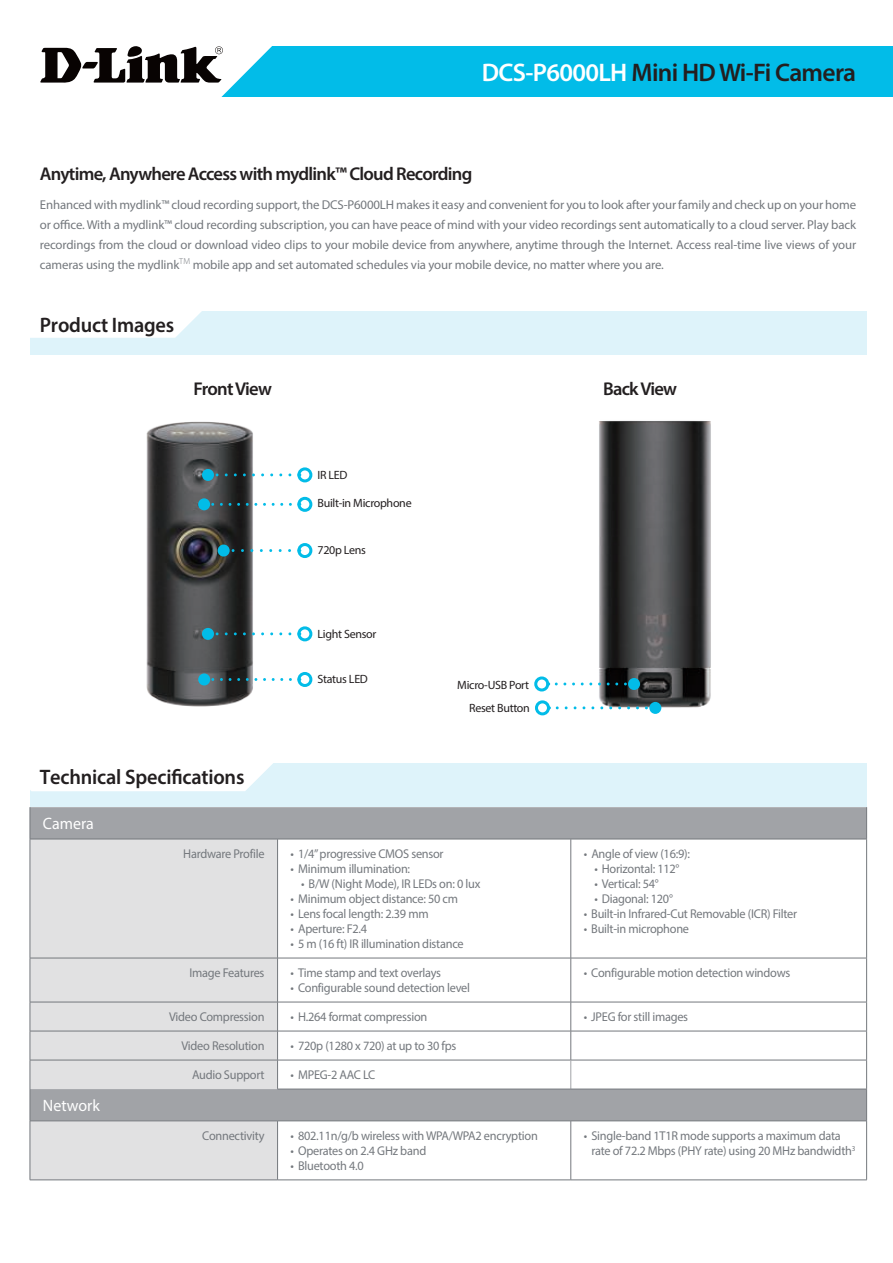
<style>
.page{position:relative;width:893px;height:1263px;background:#fff}
.page>*{position:absolute;margin:0;border:0;box-sizing:border-box;transform-origin:0 0}
.t1{font:600 25.5px "Myriad Pro";letter-spacing:-.025em;color:#231f20}
.t2{font:600 21px "Myriad Pro";letter-spacing:-.01em;color:#231f20}
.t3{font:600 18.6px "Myriad Pro";letter-spacing:-.04em;color:#231f20}
.t4{font:16.5px "Myriad Pro";color:#fff}
.t5{font:12.9px/20px "Myriad Pro";letter-spacing:-.01em;color:#74787d;text-align:justify}
.t6{font:12.75px/15px "Myriad Pro";letter-spacing:-.02em;color:#74787d}
.t7{font:12px/23.9px "Myriad Pro";letter-spacing:-.025em;color:#231f20;text-align:right}
.s1{color:#fff}
</style>
<div class="page">
<div style="left:210px;top:46px;width:683px;height:51px;background:#02bce8"></div>
<svg style="left:40px;top:46px;width:232px;height:51px;fill:#fff"></svg>
<svg style="left:40px;top:46px;width:183px;height:36px"></svg>
<img style="left:146px;top:421px;width:119px;height:286px">
<svg style="left:217px;top:473px;width:75px;height:3px"></svg>
<div style="left:202px;top:469px;width:12px;height:12px;background:#02bce8;border-radius:50%"></div>
<div style="left:297px;top:467px;width:15px;height:15px;border:3px solid #02bce8;border-radius:50%"></div>
<svg style="left:213px;top:503px;width:79px;height:3px"></svg>
<div style="left:198px;top:498px;width:12px;height:12px;background:#02bce8;border-radius:50%"></div>
<div style="left:297px;top:497px;width:15px;height:15px;border:3px solid #02bce8;border-radius:50%"></div>
<svg style="left:233px;top:549px;width:58px;height:3px"></svg>
<div style="left:218px;top:544px;width:12px;height:12px;background:#02bce8;border-radius:50%"></div>
<div style="left:297px;top:543px;width:15px;height:15px;border:3px solid #02bce8;border-radius:50%"></div>
<svg style="left:217px;top:632px;width:75px;height:3px"></svg>
<div style="left:202px;top:628px;width:12px;height:12px;background:#02bce8;border-radius:50%"></div>
<div style="left:297px;top:626px;width:15px;height:15px;border:3px solid #02bce8;border-radius:50%"></div>
<svg style="left:213px;top:678px;width:79px;height:3px"></svg>
<div style="left:198px;top:673px;width:12px;height:12px;background:#02bce8;border-radius:50%"></div>
<div style="left:297px;top:672px;width:15px;height:15px;border:3px solid #02bce8;border-radius:50%"></div>
<img style="left:590px;top:420px;width:121px;height:294px">
<svg style="left:549px;top:682px;width:76px;height:3px"></svg>
<div style="left:628px;top:678px;width:12px;height:12px;background:#02bce8;border-radius:50%"></div>
<div style="left:534px;top:676px;width:15px;height:15px;border:3px solid #02bce8;border-radius:50%"></div>
<svg style="left:550px;top:706px;width:96px;height:3px"></svg>
<div style="left:649px;top:702px;width:12px;height:12px;background:#02bce8;border-radius:50%"></div>
<div style="left:535px;top:700px;width:15px;height:15px;border:3px solid #02bce8;border-radius:50%"></div>
<div style="left:30px;top:763px;width:837px;height:44px;background:#def3fa"></div>
<div style="left:30px;top:763px;width:243px;height:28px;background:#fff"></div>
<div style="left:30px;top:311px;width:837px;height:44px;background:#def3fa"></div>
<svg style="left:30px;top:311px;width:172px;height:27px;background:#fcfdfe"></svg>
<svg style="left:31px;top:807px;width:835px;height:313px"></svg>
<svg style="left:31px;top:840px;width:247px;height:339px;background:#dadadb"></svg>
<hr style="left:866px;top:807px;width:1px;height:32px;background:#74787d">
<hr style="left:866px;top:1089px;width:1px;height:32px;background:#74787d">
<hr style="left:30px;top:807px;width:1px;height:32px;background:#74787d">
<hr style="left:30px;top:839px;width:248px;height:1px;background:#74787d">
<hr style="left:278px;top:839px;width:293px;height:1px;background:#74787d">
<hr style="left:571px;top:839px;width:296px;height:1px;background:#74787d">
<hr style="left:571px;top:1179px;width:296px;height:1px;background:#74787d">
<hr style="left:278px;top:1179px;width:293px;height:1px;background:#74787d">
<hr style="left:30px;top:1179px;width:248px;height:1px;background:#74787d">
<hr style="left:30px;top:1031px;width:248px;height:1px;background:#74787d">
<hr style="left:30px;top:1060px;width:248px;height:1px;background:#74787d">
<hr style="left:277px;top:839px;width:1px;height:119px;background:#74787d">
<hr style="left:571px;top:839px;width:1px;height:119px;background:#74787d">
<hr style="left:278px;top:1031px;width:293px;height:1px;background:#74787d">
<hr style="left:571px;top:1031px;width:296px;height:1px;background:#74787d">
<hr style="left:278px;top:1060px;width:293px;height:1px;background:#74787d">
<hr style="left:571px;top:1121px;width:1px;height:59px;background:#74787d">
<hr style="left:571px;top:1060px;width:296px;height:1px;background:#74787d">
<hr style="left:278px;top:1120px;width:293px;height:1px;background:#74787d">
<hr style="left:277px;top:1121px;width:1px;height:59px;background:#74787d">
<hr style="left:571px;top:1120px;width:296px;height:1px;background:#74787d">
<hr style="left:866px;top:1121px;width:1px;height:59px;background:#74787d">
<hr style="left:30px;top:1089px;width:1px;height:32px;background:#74787d">
<hr style="left:278px;top:1002px;width:293px;height:1px;background:#74787d">
<hr style="left:30px;top:839px;width:1px;height:119px;background:#74787d">
<hr style="left:30px;top:958px;width:1px;height:44px;background:#74787d">
<svg style="left:30px;top:1003px;width:1px;height:86px"></svg>
<hr style="left:30px;top:1121px;width:1px;height:59px;background:#74787d">
<hr style="left:866px;top:839px;width:1px;height:119px;background:#74787d">
<hr style="left:866px;top:958px;width:1px;height:44px;background:#74787d">
<hr style="left:571px;top:1002px;width:296px;height:1px;background:#74787d">
<svg style="left:866px;top:1002px;width:1px;height:87px"></svg>
<hr style="left:30px;top:1002px;width:248px;height:1px;background:#74787d">
<hr style="left:277px;top:1089px;width:294px;height:1px;background:#74787d">
<hr style="left:571px;top:1089px;width:296px;height:1px;background:#74787d">
<hr style="left:30px;top:1120px;width:248px;height:1px;background:#74787d">
<hr style="left:277px;top:958px;width:1px;height:44px;background:#74787d">
<hr style="left:571px;top:958px;width:1px;height:44px;background:#74787d">
<svg style="left:571px;top:1002px;width:1px;height:87px"></svg>
<svg style="left:277px;top:1002px;width:1px;height:87px"></svg>
<hr style="left:30px;top:958px;width:248px;height:1px;background:#74787d">
<hr style="left:278px;top:958px;width:293px;height:1px;background:#74787d">
<hr style="left:571px;top:958px;width:296px;height:1px;background:#74787d">
<h1 class="t1" style="left:482px;top:62px;width:376px"><span class="s1">DCS-P6000LH</span> Mini HD Wi-Fi Camera</h1>
<h3 class="t3" style="left:40px;top:167px;width:434px">Anytime, Anywhere Access with mydlink™ Cloud Recording</h3>
<p class="t5" style="left:40px;top:196px;width:818px">Enhanced with mydlink™ cloud recording support, the DCS-P6000LH makes it easy and convenient for you to look after your family and check up on your home or office. With a mydlink™ cloud recording subscription, you can have peace of mind with your video recordings sent automatically to a cloud server. Play back recordings from the cloud or download video clips to your mobile device from anywhere, anytime through the Internet. Access real-time live views of your cameras using the mydlink<sup>TM</sup> mobile app and set automated schedules via your mobile device, no matter where you are.</p>
<h2 class="t2" style="left:40px;top:316px;width:136px">Product Images</h2>
<h3 class="t3" style="left:193px;top:382px;width:80px">Front View</h3>
<h3 class="t3" style="left:603px;top:382px;width:76px">Back View</h3>
<p class="t7" style="left:318px;top:464px;width:31px">IR LED</p>
<p class="t7" style="left:318px;top:492px;width:96px">Built-in Microphone</p>
<p class="t7" style="left:318px;top:539px;width:50px">720p Lens</p>
<p class="t7" style="left:318px;top:623px;width:60px">Light Sensor</p>
<p class="t7" style="left:318px;top:668px;width:52px">Status LED</p>
<p class="t7" style="left:457px;top:673px;width:74px">Micro-USB Port<br>Reset Button</p>
<h2 class="t2" style="left:40px;top:769px;width:206px">Technical Specifications</h2>
<p class="t4" style="left:43px;top:817px;width:52px">Camera</p>
<p class="t4" style="left:43px;top:1099px;width:58px">Network</p>
<p class="t6" style="left:183px;top:848px;width:83px">Hardware Profile</p>
<p class="t6" style="left:291px;top:848px;width:155px">• 1/4” progressive CMOS sensor</p>
<p class="t6" style="left:291px;top:862px;width:121px">• Minimum illumination:</p>
<p class="t6" style="left:301px;top:877px;width:181px">• B/W (Night Mode), IR LEDs on: 0 lux</p>
<p class="t6" style="left:291px;top:892px;width:169px">• Minimum object distance: 50 cm</p>
<p class="t6" style="left:291px;top:907px;width:140px">• Lens focal length: 2.39 mm</p>
<p class="t6" style="left:291px;top:922px;width:78px">• Aperture: F2.4</p>
<p class="t6" style="left:291px;top:937px;width:175px">• 5 m (16 ft) IR illumination distance</p>
<p class="t6" style="left:189px;top:966px;width:77px">Image Features</p>
<p class="t6" style="left:291px;top:966px;width:152px">• Time stamp and text overlays</p>
<p class="t6" style="left:291px;top:981px;width:181px">• Configurable sound detection level</p>
<p class="t6" style="left:584px;top:847px;width:108px">• Angle of view (16:9):</p>
<p class="t6" style="left:594px;top:862px;width:87px">• Horizontal: 112°</p>
<p class="t6" style="left:594px;top:877px;width:66px">• Vertical: 54°</p>
<p class="t6" style="left:594px;top:892px;width:80px">• Diagonal: 120°</p>
<p class="t6" style="left:584px;top:907px;width:215px">• Built-in Infrared-Cut Removable (ICR) Filter</p>
<p class="t6" style="left:584px;top:922px;width:107px">• Built-in microphone</p>
<p class="t6" style="left:584px;top:966px;width:208px">• Configurable motion detection windows</p>
<p class="t6" style="left:169px;top:1010px;width:97px">Video Compression</p>
<p class="t6" style="left:291px;top:1010px;width:138px">• H.264 format compression</p>
<p class="t6" style="left:584px;top:1010px;width:106px">• JPEG for still images</p>
<p class="t6" style="left:181px;top:1039px;width:85px">Video Resolution</p>
<p class="t6" style="left:291px;top:1039px;width:167px">• 720p (1280 x 720) at up to 30 fps</p>
<p class="t6" style="left:192px;top:1068px;width:74px">Audio Support</p>
<p class="t6" style="left:291px;top:1068px;width:86px">• MPEG-2 AAC LC</p>
<p class="t6" style="left:202px;top:1129px;width:64px">Connectivity</p>
<p class="t6" style="left:291px;top:1129px;width:249px">• 802.11n/g/b wireless with WPA/WPA2 encryption</p>
<p class="t6" style="left:291px;top:1144px;width:137px">• Operates on 2.4 GHz band</p>
<p class="t6" style="left:291px;top:1159px;width:75px">• Bluetooth 4.0</p>
<p class="t6" style="left:591px;top:1129px;width:266px;text-indent:-7px">• Single-band 1T1R mode supports a maximum data rate of 72.2 Mbps (PHY rate) using 20 MHz bandwidth<sup>3</sup></p>
</div>
